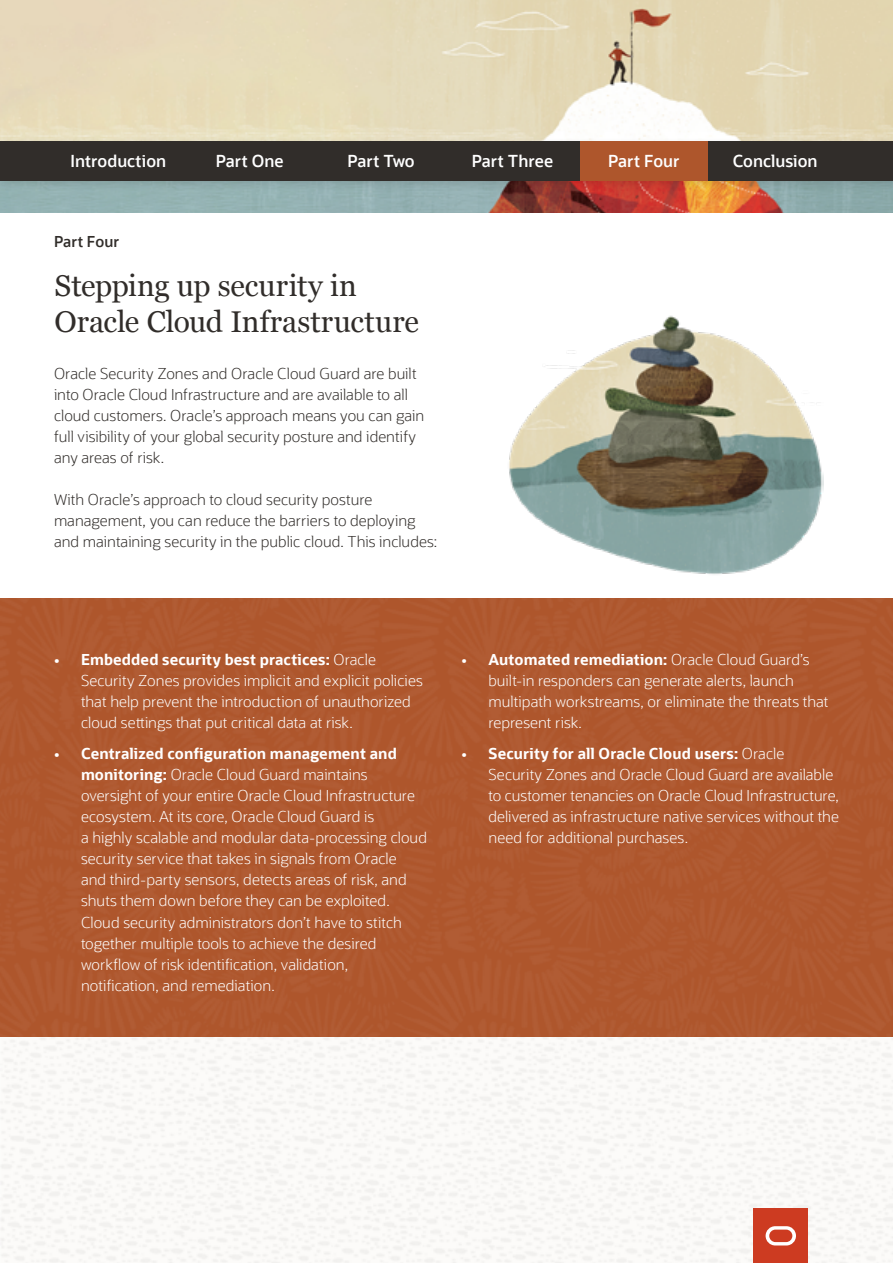
<style>
.page{position:relative;width:893px;height:1263px;background:#fff}
.page>*{position:absolute;margin:0;border:0;box-sizing:border-box;transform-origin:0 0}
.Title_20_24{font:30px/36px "Georgia";letter-spacing:-.005em;color:#312d2a}
.Body_10_14{font:600 16.5px "Oracle Sans";color:#fff}
.t1{font:300 15px/21px "Oracle Sans";color:#fff}
.Body_10_14-2{font:300 15px/21px "Oracle Sans";color:#312d2a}
.Title_20_24-2{font:600 15px "Oracle Sans";letter-spacing:.005em;color:#312d2a}
.s1{font-weight:700}
</style>
<div class="page">
<img style="left:0;top:0;width:893px;height:213px">
<img style="left:0;top:1036px;width:893px;height:227px">
<div style="left:0;top:598px;width:893px;height:438px;background:#af582f"></div>
<img style="left:509px;top:315px;width:314px;height:260px">
<div style="left:754px;top:1209px;width:54px;height:54px;background:#cd3b21"></div>
<svg style="left:766px;top:1226px;width:30px;height:19px"></svg>
<div style="left:0;top:137px;width:893px;height:55px;background:#000;opacity:.12"></div>
<div style="left:0;top:141px;width:893px;height:39px;background:#312d2a"></div>
<div style="left:580px;top:141px;width:128px;height:39px;background:#ae562c"></div>
<p class="Body_10_14" style="left:70px;top:151px;width:97px">Introduction</p>
<p class="Body_10_14" style="left:216px;top:151px;width:69px">Part One</p>
<p class="Body_10_14" style="left:347px;top:151px;width:69px">Part Two</p>
<p class="Body_10_14" style="left:472px;top:151px;width:83px">Part Three</p>
<p class="Body_10_14" style="left:608px;top:151px;width:73px">Part Four</p>
<p class="Body_10_14" style="left:733px;top:151px;width:86px">Conclusion</p>
<p class="Title_20_24-2" style="left:54px;top:232px;width:67px">Part Four</p>
<p class="Title_20_24" style="left:55px;top:266px;width:366px">Stepping up security in<br>Oracle Cloud Infrastructure</p>
<p class="Body_10_14-2" style="left:54px;top:363px;width:372px">Oracle Security Zones and Oracle Cloud Guard are built into Oracle Cloud Infrastructure and are available to all cloud customers. Oracle’s approach means you can gain full visibility of your global security posture and identify any areas of risk.</p>
<p class="Body_10_14-2" style="left:54px;top:489px;width:385px">With Oracle’s approach to cloud security posture management, you can reduce the barriers to deploying and maintaining security in the public cloud. This includes:</p>
<p class="t1" style="left:81px;top:649px;width:343px;text-indent:-27px"><span class="s1">• Embedded security best practices:</span> Oracle Security Zones provides implicit and explicit policies that help prevent the introduction of unauthorized cloud settings that put critical data at risk.</p>
<p class="t1" style="left:81px;top:744px;width:347px;text-indent:-27px"><span class="s1">• Centralized configuration management and monitoring:</span> Oracle Cloud Guard maintains oversight of your entire Oracle Cloud Infrastructure ecosystem. At its core, Oracle Cloud Guard is<br>a highly scalable and modular data-processing cloud security service that takes in signals from Oracle<br>and third-party sensors, detects areas of risk, and shuts them down before they can be exploited.<br>Cloud security administrators don’t have to stitch together multiple tools to achieve the desired workflow of risk identification, validation, notification, and remediation.</p>
<p class="t1" style="left:488px;top:649px;width:341px;text-indent:-27px"><span class="s1">• Automated remediation:</span> Oracle Cloud Guard’s built-in responders can generate alerts, launch multipath workstreams, or eliminate the threats that represent risk.</p>
<p class="t1" style="left:488px;top:744px;width:352px;text-indent:-27px"><span class="s1">• Security for all Oracle Cloud users:</span> Oracle Security Zones and Oracle Cloud Guard are available to customer tenancies on Oracle Cloud Infrastructure, delivered as infrastructure native services without the need for additional purchases.</p>
</div>
